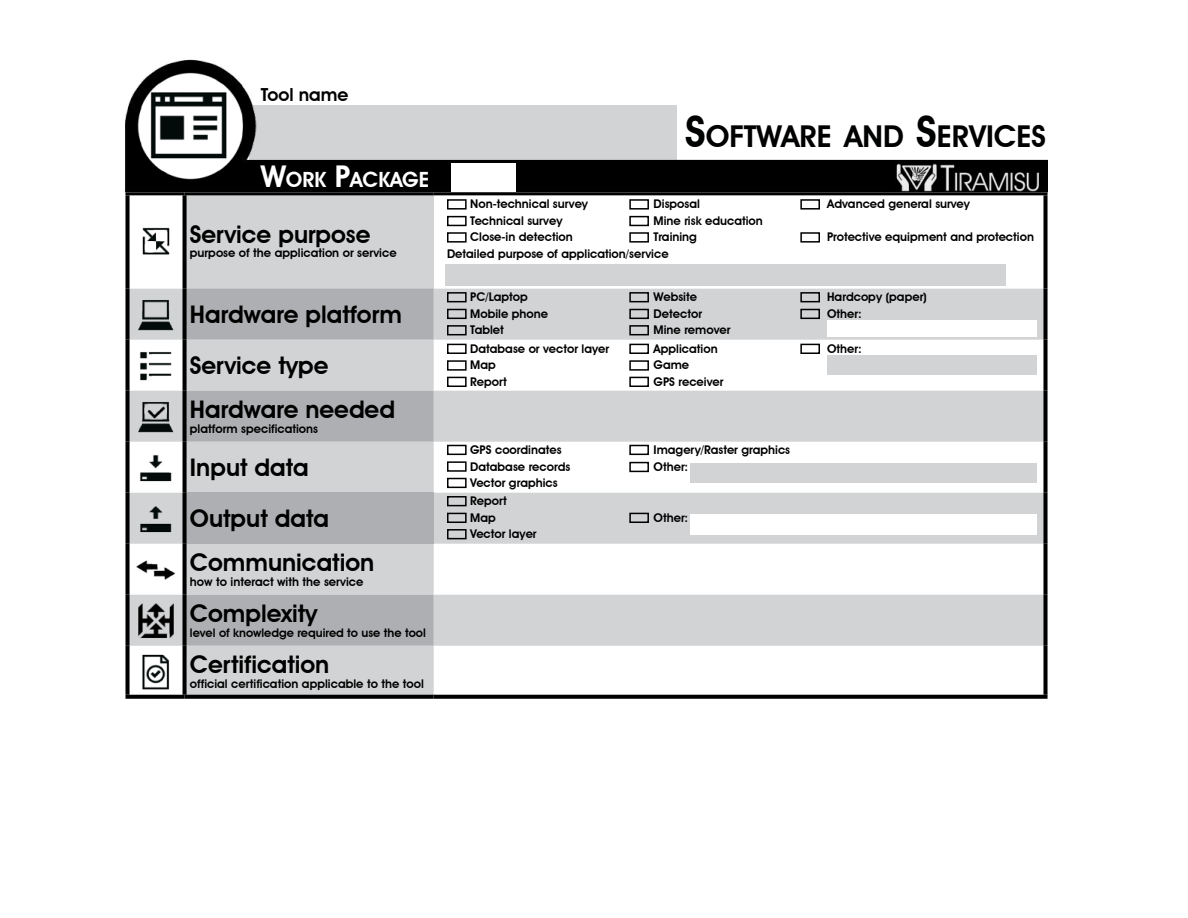
<style>
.page{position:relative;width:1188px;height:918px;background:#fff}
.page>*{position:absolute;margin:0;border:0;box-sizing:border-box;transform-origin:0 0}
.t1{font:600 30.15px "Avant Garde IT Cby BT";color:#000101}
.t2{font:600 24.3px/51px "Avant Garde IT Cby BT";color:#000}
.t3{font:600 21px "Avant Garde IT Cby BT";color:#fff}
.t4{font:600 18px "Avant Garde IT Cby BT";color:#000}
.t5{font:600 12px/16.5px "Avant Garde IT Cby BT";color:#000}
.t6{font:600 11.85px "Avant Garde IT Cby BT";color:#000}
.s1{font-size:30px}
.s2{font-size:43.05px}
</style>
<div class="page">
<div style="left:446px;top:265px;width:560px;height:21px;background:#d1d3d4"></div>
<div style="left:185px;top:193px;width:249px;height:96px;background:#d1d3d4"></div>
<svg style="left:130px;top:289px;width:913px;height:406px;fill:#d1d3d4"></svg>
<svg style="left:187px;top:289px;width:247px;height:357px;background:#bfc1c3"></svg>
<div style="left:185px;top:493px;width:249px;height:51px;background:#adafb2"></div>
<div style="left:125px;top:195px;width:5px;height:94px;background:#000"></div>
<svg style="left:183px;top:199px;width:4px;height:90px"></svg>
<div style="left:1043px;top:195px;width:5px;height:94px;background:#000"></div>
<div style="left:125px;top:289px;width:5px;height:51px;background:#000"></div>
<svg style="left:183px;top:289px;width:4px;height:51px"></svg>
<div style="left:1043px;top:289px;width:5px;height:51px;background:#000"></div>
<div style="left:125px;top:340px;width:5px;height:51px;background:#000"></div>
<svg style="left:183px;top:340px;width:4px;height:51px"></svg>
<div style="left:1043px;top:340px;width:5px;height:51px;background:#000"></div>
<div style="left:125px;top:391px;width:5px;height:51px;background:#000"></div>
<svg style="left:183px;top:391px;width:4px;height:51px"></svg>
<div style="left:1043px;top:391px;width:5px;height:51px;background:#000"></div>
<div style="left:125px;top:442px;width:5px;height:51px;background:#000"></div>
<svg style="left:183px;top:442px;width:4px;height:51px"></svg>
<div style="left:125px;top:493px;width:5px;height:51px;background:#000"></div>
<div style="left:1043px;top:493px;width:5px;height:51px;background:#000"></div>
<div style="left:125px;top:544px;width:5px;height:51px;background:#000"></div>
<svg style="left:183px;top:544px;width:4px;height:51px"></svg>
<div style="left:125px;top:595px;width:5px;height:51px;background:#000"></div>
<svg style="left:183px;top:595px;width:4px;height:51px"></svg>
<div style="left:1043px;top:595px;width:5px;height:51px;background:#000"></div>
<div style="left:125px;top:646px;width:5px;height:49px;background:#000"></div>
<svg style="left:183px;top:646px;width:4px;height:49px"></svg>
<div style="left:1043px;top:646px;width:5px;height:49px;background:#000"></div>
<svg style="left:125px;top:695px;width:60px;height:4px"></svg>
<svg style="left:185px;top:695px;width:249px;height:4px"></svg>
<svg style="left:434px;top:695px;width:614px;height:4px;background:#0f0f0f"></svg>
<svg style="left:183px;top:493px;width:4px;height:51px"></svg>
<div style="left:1043px;top:442px;width:5px;height:51px;background:#000"></div>
<div style="left:1043px;top:544px;width:5px;height:51px;background:#000"></div>
<img style="left:142px;top:227px;width:28px;height:28px">
<img style="left:136px;top:294px;width:40px;height:40px">
<img style="left:136px;top:345px;width:40px;height:40px">
<img style="left:136px;top:396px;width:40px;height:40px">
<img style="left:136px;top:447px;width:40px;height:40px">
<img style="left:136px;top:498px;width:40px;height:40px">
<img style="left:136px;top:549px;width:40px;height:40px">
<img style="left:136px;top:600px;width:40px;height:40px">
<img style="left:136px;top:651px;width:40px;height:40px">
<img style="left:125px;top:59px;width:922px;height:140px">
<img style="left:894px;top:163px;width:148px;height:30px">
<div style="left:447px;top:199px;width:20px;height:11px;border:2px solid #000"></div>
<div style="left:447px;top:216px;width:20px;height:10px;border:2px solid #000"></div>
<div style="left:447px;top:232px;width:20px;height:11px;border:2px solid #000"></div>
<div style="left:629px;top:199px;width:20px;height:11px;border:2px solid #000"></div>
<div style="left:629px;top:216px;width:20px;height:10px;border:2px solid #000"></div>
<div style="left:629px;top:232px;width:20px;height:11px;border:2px solid #000"></div>
<div style="left:800px;top:199px;width:20px;height:11px;border:2px solid #000"></div>
<div style="left:800px;top:232px;width:20px;height:11px;border:2px solid #000"></div>
<img style="left:138px;top:75px;width:103px;height:103px">
<div style="left:447px;top:292px;width:20px;height:10px;border:2px solid #000"></div>
<div style="left:447px;top:309px;width:20px;height:10px;border:2px solid #000"></div>
<div style="left:447px;top:325px;width:20px;height:10px;border:2px solid #000"></div>
<div style="left:629px;top:292px;width:20px;height:10px;border:2px solid #000"></div>
<div style="left:629px;top:309px;width:20px;height:10px;border:2px solid #000"></div>
<div style="left:629px;top:325px;width:20px;height:10px;border:2px solid #000"></div>
<div style="left:800px;top:292px;width:20px;height:10px;border:2px solid #000"></div>
<div style="left:800px;top:309px;width:20px;height:10px;border:2px solid #000"></div>
<div style="left:447px;top:344px;width:20px;height:10px;border:2px solid #000"></div>
<div style="left:447px;top:360px;width:20px;height:11px;border:2px solid #000"></div>
<div style="left:447px;top:377px;width:20px;height:10px;border:2px solid #000"></div>
<div style="left:629px;top:344px;width:20px;height:10px;border:2px solid #000"></div>
<div style="left:629px;top:360px;width:20px;height:11px;border:2px solid #000"></div>
<div style="left:629px;top:377px;width:20px;height:10px;border:2px solid #000"></div>
<div style="left:800px;top:344px;width:20px;height:10px;border:2px solid #000"></div>
<div style="left:447px;top:445px;width:20px;height:10px;border:2px solid #000"></div>
<div style="left:447px;top:461px;width:20px;height:11px;border:2px solid #000"></div>
<div style="left:447px;top:478px;width:20px;height:10px;border:2px solid #000"></div>
<div style="left:629px;top:445px;width:20px;height:10px;border:2px solid #000"></div>
<div style="left:629px;top:462px;width:20px;height:10px;border:2px solid #000"></div>
<div style="left:447px;top:496px;width:20px;height:10px;border:2px solid #000"></div>
<div style="left:447px;top:513px;width:20px;height:10px;border:2px solid #000"></div>
<div style="left:447px;top:529px;width:20px;height:10px;border:2px solid #000"></div>
<div style="left:629px;top:513px;width:20px;height:10px;border:2px solid #000"></div>
<div style="left:690px;top:514px;width:347px;height:20px;background:#fff"></div>
<div style="left:451px;top:163px;width:65px;height:28px;background:#fff"></div>
<div style="left:827px;top:321px;width:210px;height:16px;background:#fff"></div>
<h3 class="t4" style="left:261px;top:84px;width:89px">Tool name</h3>
<h3 class="t3" style="left:261px;top:167px;width:170px"><span class="s1">W</span>ORK <span class="s1">P</span>ACKAGE</h3>
<h2 class="t2" style="left:190px;top:209px;width:182px">Service purpose</h2>
<p class="t5" style="left:190px;top:245px;width:208px">purpose of the application or service</p>
<h2 class="t2" style="left:190px;top:289px;width:214px">Hardware platform<br>Service type</h2>
<h2 class="t2" style="left:190px;top:384px;width:207px">Hardware needed</h2>
<p class="t5" style="left:190px;top:420px;width:130px">platform specifications</p>
<h2 class="t2" style="left:190px;top:442px;width:141px">Input data<br>Output data</h2>
<h2 class="t2" style="left:190px;top:537px;width:186px">Communication</h2>
<p class="t5" style="left:190px;top:573px;width:175px">how to interact with the service</p>
<h2 class="t2" style="left:190px;top:588px;width:129px">Complexity</h2>
<p class="t6" style="left:190px;top:625px;width:238px">level of knowledge required to use the tool</p>
<h2 class="t2" style="left:190px;top:639px;width:141px">Certification</h2>
<p class="t5" style="left:190px;top:675px;width:236px">official certification applicable to the tool</p>
<h1 class="t1" style="left:685px;top:118px;width:361px"><span class="s2">S</span>OFTWARE AND <span class="s2">S</span>ERVICES</h1>
<p class="t5" style="left:470px;top:196px;width:119px">Non-technical survey<br>Technical survey<br>Close-in detection</p>
<p class="t5" style="left:654px;top:196px;width:111px">Disposal<br>Mine risk education<br>Training</p>
<p class="t5" style="left:827px;top:196px;width:144px">Advanced general survey</p>
<p class="t5" style="left:827px;top:229px;width:208px">Protective equipment and protection</p>
<p class="t5" style="left:447px;top:246px;width:223px">Detailed purpose of application/service</p>
<p class="t5" style="left:470px;top:289px;width:79px">PC/Laptop<br>Mobile phone<br>Tablet</p>
<p class="t5" style="left:654px;top:289px;width:78px">Website<br>Detector<br>Mine remover</p>
<p class="t5" style="left:827px;top:289px;width:101px">Hardcopy (paper)<br>Other:</p>
<p class="t5" style="left:470px;top:340px;width:140px">Database or vector layer<br>Map<br>Report</p>
<p class="t5" style="left:654px;top:340px;width:71px">Application<br>Game<br>GPS receiver</p>
<p class="t5" style="left:827px;top:340px;width:36px">Other:</p>
<p class="t5" style="left:470px;top:441px;width:102px">GPS coordinates<br>Database records<br>Vector graphics</p>
<p class="t5" style="left:654px;top:441px;width:138px;line-height:17.1px">Imagery/Raster graphics<br>Other:</p>
<p class="t5" style="left:470px;top:493px;width:68px">Report<br>Map<br>Vector layer</p>
<p class="t5" style="left:654px;top:509px;width:36px">Other:</p>
</div>
